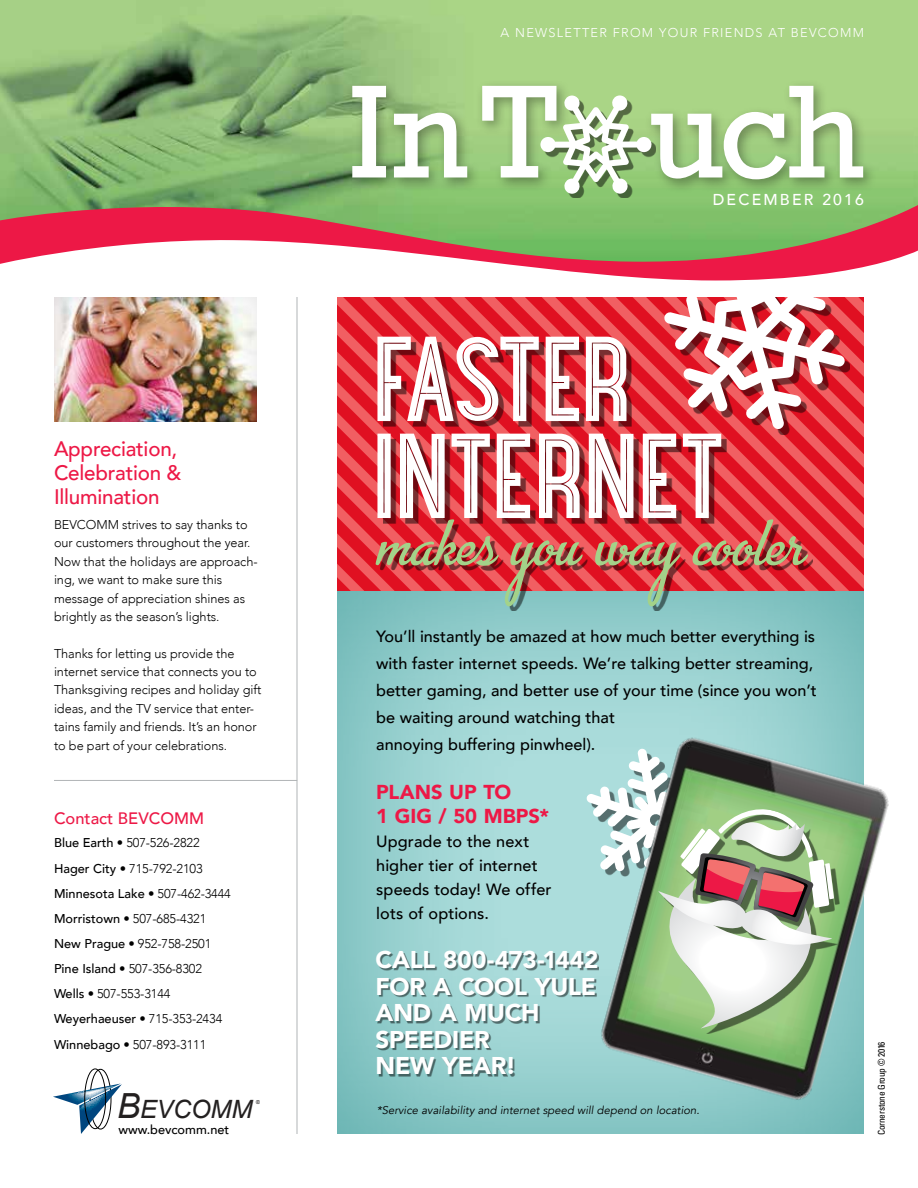
<style>
.page{position:relative;width:918px;height:1188px;background:#fff}
.page>*{position:absolute;margin:0;border:0;box-sizing:border-box;transform-origin:0 0}
.t1{font:135px "Rockwell";letter-spacing:-.01em;color:#fff}
.t2{font:103.95px/96.9px "Station No.One";letter-spacing:-.035em;color:#fff}
.t3{font:54.45px "Advertising Script";letter-spacing:-.005em;color:#a3d289}
.t4{font:italic 25.2px "Arial";letter-spacing:-.01em;color:#232020}
.t5{font:900 24.3px/26.5px "Avenir";letter-spacing:-.01em;color:#fff}
.t6{font:500 21px/24px "Avenir";letter-spacing:-.01em;color:#ed1846}
.t7{font:900 20.1px/24px "Avenir";color:#ed1846}
.t8{font:500 16.5px "Avenir";color:#ed1846}
.t9{font:500 16.35px/27px "Avenir";color:#000}
.t10{font:500 15.75px "Avenir";letter-spacing:.14em;color:#fff}
.t11{font:300 12.75px/18.3px "Avenir";letter-spacing:-.005em;color:#000}
.t12{font:300 12.75px "Avenir";letter-spacing:.1em;color:#fff}
.t13{font:500 12.75px "Avenir";color:#000}
.t14{font:italic 11.25px "Avenir";letter-spacing:.005em;color:#000}
.t15{font:condensed 9.3px "Univers";letter-spacing:-.03em;color:#000}
.t16{font:italic 5.4px "Arial";color:#232020}
.s1{font-weight:500}
.s2{font-size:34.65px}
</style>
<div class="page">
<div style="left:324px;top:577px;width:553px;height:558px;background:#008583;opacity:.5"></div>
<svg style="left:337px;top:297px;width:527px;height:294px;background:#e44b54"></svg>
<div style="left:383px;top:342px;width:344px;height:181px;background:#000;opacity:.5"></div>
<div style="left:380px;top:524px;width:433px;height:87px;background:#000;opacity:.5"></div>
<div style="left:377px;top:953px;width:222px;height:124px;background:#000;opacity:.5"></div>
<img style="left:591px;top:728px;width:298px;height:381px">
<div style="left:664px;top:815px;width:176px;height:219px;background:#000;opacity:.5"></div>
<svg style="left:586px;top:748px;width:256px;height:281px"></svg>
<hr style="left:297px;top:297px;width:1px;height:837px;background:#b1b4b6">
<hr style="left:54px;top:780px;width:243px;height:1px;background:#b1b4b6">
<img style="left:0;top:0;width:918px;height:198px">
<svg style="left:0;top:198px;width:918px;height:82px"></svg>
<div style="left:345px;top:79px;width:532px;height:114px;background:#000;opacity:.35"></div>
<div style="left:545px;top:100px;width:111px;height:98px;background:#000;opacity:.5"></div>
<svg style="left:540px;top:95px;width:112px;height:99px"></svg>
<div style="left:40px;top:286px;width:230px;height:137px;background:#000;opacity:.1"></div>
<div style="left:90px;top:1069px;width:22px;height:61px;border:1px solid #000;border-radius:50%"></div>
<svg style="left:53px;top:1084px;width:69px;height:50px"></svg>
<div style="left:84px;top:1068px;width:22px;height:61px;border:1px solid #000;border-radius:50%"></div>
<h3 class="t6" style="left:54px;top:436px;width:129px">Appreciation,<br>Celebration &amp;<br>Illumination</h3>
<p class="t11" style="left:54px;top:516px;width:205px">BEVCOMM strives to say thanks to our customers throughout the year.<br>Now that the holidays are approach&shy;ing, we want to make sure this message of appreciation shines as brightly as the season’s lights.</p>
<p class="t11" style="left:54px;top:644px;width:209px">Thanks for letting us provide the internet service that connects you to Thanksgiving recipes and holiday gift ideas, and the TV service that enter&shy;tains family and friends. It’s an honor to be part of your celebrations.</p>
<p class="t8" style="left:54px;top:804px;width:152px">Contact BEVCOMM</p>
<p class="t11" style="left:54px;top:831px;width:178px;line-height:25.2px"><span class="s1">Blue Earth</span> • 507-526-2822<br><span class="s1">Hager City</span> • 715-792-2103<br><span class="s1">Minnesota Lake</span> • 507-462-3444<br><span class="s1">Morristown</span> • 507-685-4321<br><span class="s1">New Prague</span> • 952-758-2501<br><span class="s1">Pine Island</span> • 507-356-8302<br><span class="s1">Wells</span> • 507-553-3144<br><span class="s1">Weyerhaeuser</span> • 715-353-2434<br><span class="s1">Winnebago</span> • 507-893-3111</p>
<h3 class="t4" style="left:117px;top:1095px;width:137px"><span class="s2">B</span>EVCOMM</h3>
<p class="t16" style="left:256px;top:1099px;width:6px">®</p>
<p class="t13" style="left:118px;top:1119px;width:113px">www.bevcomm.net</p>
<p class="t12" style="left:501px;top:25px;width:365px">A NEWSLETTER FROM YOUR FRIENDS AT BEVCOMM</p>
<h1 class="t1" style="left:348px;top:54px;width:517px">InT uch</h1>
<p class="t10" style="left:713px;top:186px;width:153px">DECEMBER 2016</p>
<h2 class="t2" style="left:372px;top:323px;width:356px">FASTER<br>INTERNET</h2>
<h3 class="t3" style="left:378px;top:515px;width:429px">makes you way cooler</h3>
<p class="t9" style="left:376px;top:622px;width:442px">You’ll instantly be amazed at how much better everything is with faster internet speeds. We’re talking better streaming, better gaming, and better use of your time (since you won’t be waiting around watching that<br>annoying buffering pinwheel).</p>
<h3 class="t7" style="left:376px;top:780px;width:175px">PLANS UP TO<br>1 GIG / 50 MBPS*</h3>
<p class="t9" style="left:376px;top:829px;width:177px;line-height:24px">Upgrade to the next higher tier of internet speeds today! We offer lots of options.</p>
<h3 class="t5" style="left:376px;top:946px;width:224px">CALL 800-473-1442<br>FOR A COOL YULE<br>AND A MUCH<br>SPEEDIER<br>NEW YEAR!</h3>
<p class="t14" style="left:377px;top:1103px;width:324px">*Service availability and internet speed will depend on location.</p>
<p class="t15" style="left:876px;top:1135px;width:95px;rotate:-90deg">Cornerstone Group © 2016</p>
</div>
